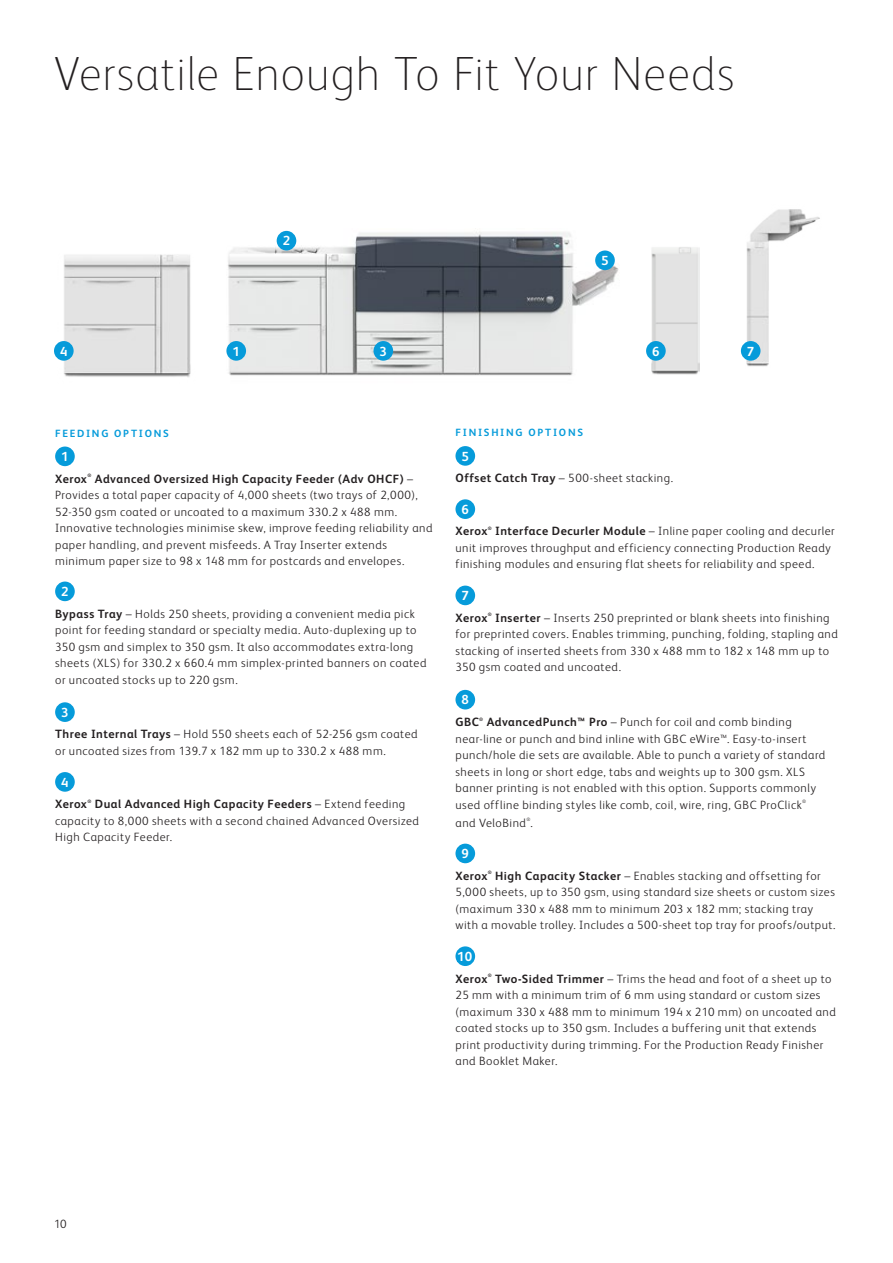
<style>
.page{position:relative;width:893px;height:1263px;background:#fff}
.page>*{position:absolute;margin:0;border:0;box-sizing:border-box;transform-origin:0 0}
.t1{font:100 48px "Xerox Sans";letter-spacing:.015em;color:#231f20}
.t2{font:700 13.2px "Xerox Sans";color:#fff}
.t3{font:300 12px/16.5px "Xerox Sans";letter-spacing:.045em;color:#231f20}
.t4{font:700 12px "Xerox Sans";letter-spacing:.04em;color:#231f20}
.t5{font:700 10.5px "Xerox Sans";letter-spacing:.17em;color:#069bda}
.t6{font:700 4.8px "Xerox Sans";color:#231f20}
.t7{font:300 4.8px "Xerox Sans";color:#231f20}
.s1{font-weight:700}
</style>
<div class="page">
<img style="left:651px;top:247px;width:48px;height:128px">
<img style="left:746px;top:209px;width:74px;height:158px">
<div style="left:55px;top:446px;width:20px;height:20px;background:#069bda;border-radius:50%"></div>
<div style="left:55px;top:581px;width:20px;height:20px;background:#069bda;border-radius:50%"></div>
<div style="left:55px;top:702px;width:20px;height:20px;background:#069bda;border-radius:50%"></div>
<div style="left:55px;top:772px;width:20px;height:20px;background:#069bda;border-radius:50%"></div>
<div style="left:455px;top:446px;width:20px;height:20px;background:#069bda;border-radius:50%"></div>
<div style="left:455px;top:499px;width:20px;height:20px;background:#069bda;border-radius:50%"></div>
<div style="left:455px;top:586px;width:20px;height:19px;background:#069bda;border-radius:50%"></div>
<div style="left:455px;top:690px;width:20px;height:19px;background:#069bda;border-radius:50%"></div>
<div style="left:455px;top:844px;width:20px;height:19px;background:#069bda;border-radius:50%"></div>
<svg style="left:455px;top:946px;width:20px;height:20px"></svg>
<div style="left:457px;top:951px;width:15px;height:11px;background:#069bda"></div>
<img style="left:227px;top:230px;width:392px;height:146px">
<img style="left:58px;top:254px;width:133px;height:123px">
<div style="left:373px;top:341px;width:20px;height:20px;background:#069bda;border-radius:50%"></div>
<div style="left:646px;top:341px;width:20px;height:20px;background:#069bda;border-radius:50%"></div>
<div style="left:595px;top:250px;width:20px;height:20px;background:#069bda;border-radius:50%"></div>
<div style="left:741px;top:341px;width:19px;height:20px;background:#069bda;border-radius:50%"></div>
<div style="left:277px;top:231px;width:19px;height:19px;background:#069bda;border-radius:50%"></div>
<div style="left:226px;top:341px;width:20px;height:20px;background:#069bda;border-radius:50%"></div>
<div style="left:54px;top:341px;width:20px;height:20px;background:#069bda;border-radius:50%"></div>
<h1 class="t1" style="left:54px;top:42px;width:682px">Versatile Enough To Fit Your Needs</h1>
<p class="t2" style="left:60px;top:342px;width:9px">4</p>
<p class="t2" style="left:232px;top:342px;width:9px">1</p>
<p class="t2" style="left:283px;top:232px;width:9px">2</p>
<p class="t2" style="left:601px;top:251px;width:9px">5</p>
<p class="t2" style="left:380px;top:342px;width:9px">3</p>
<p class="t2" style="left:652px;top:342px;width:9px">6</p>
<p class="t2" style="left:747px;top:342px;width:9px">7</p>
<p class="t5" style="left:55px;top:426px;width:115px">FEEDING OPTIONS</p>
<p class="t2" style="left:61px;top:447px;width:9px">1</p>
<p class="t4" style="left:55px;top:470px;width:33px">Xerox</p>
<p class="t6" style="left:87px;top:472px;width:5px">®</p>
<p class="t3" style="left:55px;top:470px;width:379px;text-indent:40px"><span class="s1">Advanced Oversized High Capacity Feeder (Adv OHCF)</span> – Provides a total paper capacity of 4,000 sheets (two trays of 2,000), 52-350 gsm coated or uncoated to a maximum 330.2 x 488 mm.<br>Innovative technologies minimise skew, improve feeding reliability and paper handling, and prevent misfeeds. A Tray Inserter extends minimum paper size to 98 x 148 mm for postcards and envelopes.</p>
<p class="t2" style="left:61px;top:582px;width:9px">2</p>
<p class="t3" style="left:55px;top:605px;width:373px"><span class="s1">Bypass Tray</span> – Holds 250 sheets, providing a convenient media pick point for feeding standard or specialty media. Auto-duplexing up to 350 gsm and simplex to 350 gsm. It also accommodates extra-long sheets (XLS) for 330.2 x 660.4 mm simplex-printed banners on coated or uncoated stocks up to 220 gsm.</p>
<p class="t2" style="left:61px;top:703px;width:9px">3</p>
<p class="t3" style="left:55px;top:725px;width:364px"><span class="s1">Three Internal Trays</span> – Hold 550 sheets each of 52-256 gsm coated or uncoated sizes from 139.7 x 182 mm up to 330.2 x 488 mm.</p>
<p class="t2" style="left:61px;top:773px;width:9px">4</p>
<p class="t4" style="left:55px;top:796px;width:33px">Xerox</p>
<p class="t6" style="left:87px;top:798px;width:5px">®</p>
<p class="t3" style="left:55px;top:795px;width:365px;text-indent:40px"><span class="s1">Dual Advanced High Capacity Feeders</span> – Extend feeding capacity to 8,000 sheets with a second chained Advanced Oversized<br>High Capacity Feeder.</p>
<p class="t5" style="left:455px;top:425px;width:129px">FINISHING OPTIONS</p>
<p class="t2" style="left:461px;top:447px;width:9px">5</p>
<p class="t3" style="left:455px;top:469px;width:219px"><span class="s1">Offset Catch Tray</span> – 500-sheet stacking.</p>
<p class="t2" style="left:461px;top:500px;width:9px">6</p>
<p class="t4" style="left:455px;top:523px;width:33px">Xerox</p>
<p class="t6" style="left:488px;top:525px;width:5px">®</p>
<p class="t3" style="left:455px;top:522px;width:381px;text-indent:40px"><span class="s1">Interface Decurler Module</span> – Inline paper cooling and decurler unit improves throughput and efficiency connecting Production Ready finishing modules and ensuring flat sheets for reliability and speed.</p>
<p class="t2" style="left:461px;top:586px;width:9px">7</p>
<p class="t4" style="left:455px;top:609px;width:33px">Xerox</p>
<p class="t6" style="left:488px;top:611px;width:5px">®</p>
<p class="t3" style="left:455px;top:609px;width:384px;text-indent:40px"><span class="s1">Inserter</span> – Inserts 250 preprinted or blank sheets into finishing for preprinted covers. Enables trimming, punching, folding, stapling and stacking of inserted sheets from 330 x 488 mm to 182 x 148 mm up to 350 gsm coated and uncoated.</p>
<p class="t2" style="left:461px;top:691px;width:9px">8</p>
<p class="t4" style="left:455px;top:714px;width:25px">GBC</p>
<p class="t6" style="left:479px;top:716px;width:5px">®</p>
<p class="t3" style="left:455px;top:713px;width:371px;text-indent:31px"><span class="s1">AdvancedPunch™ Pro</span> – Punch for coil and comb binding near-line or punch and bind inline with GBC eWire™. Easy-to-insert punch/hole die sets are available. Able to punch a variety of standard sheets in long or short edge, tabs and weights up to 300 gsm. XLS banner printing is not enabled with this option. Supports commonly used offline binding styles like comb, coil, wire, ring, GBC ProClick</p>
<p class="t7" style="left:802px;top:798px;width:5px">®</p>
<p class="t7" style="left:526px;top:816px;width:5px">®</p>
<p class="t3" style="left:455px;top:813px;width:79px">and VeloBind .</p>
<p class="t2" style="left:461px;top:844px;width:9px">9</p>
<p class="t4" style="left:455px;top:867px;width:33px">Xerox</p>
<p class="t6" style="left:488px;top:869px;width:5px">®</p>
<p class="t3" style="left:455px;top:867px;width:382px;text-indent:40px"><span class="s1">High Capacity Stacker</span> – Enables stacking and offsetting for 5,000 sheets, up to 350 gsm, using standard size sheets or custom sizes (maximum 330 x 488 mm to minimum 203 x 182 mm; stacking tray with a movable trolley. Includes a 500-sheet top tray for proofs/output.</p>
<p class="t2" style="left:457px;top:947px;width:16px">10</p>
<p class="t4" style="left:455px;top:970px;width:33px">Xerox</p>
<p class="t6" style="left:488px;top:972px;width:5px">®</p>
<p class="t3" style="left:455px;top:969px;width:382px;text-indent:40px"><span class="s1">Two-Sided Trimmer</span> – Trims the head and foot of a sheet up to 25 mm with a minimum trim of 6 mm using standard or custom sizes (maximum 330 x 488 mm to minimum 194 x 210 mm) on uncoated and coated stocks up to 350 gsm. Includes a buffering unit that extends print productivity during trimming. For the Production Ready Finisher and Booklet Maker.</p>
<p class="t3" style="left:54px;top:1215px;width:14px">10</p>
</div>
